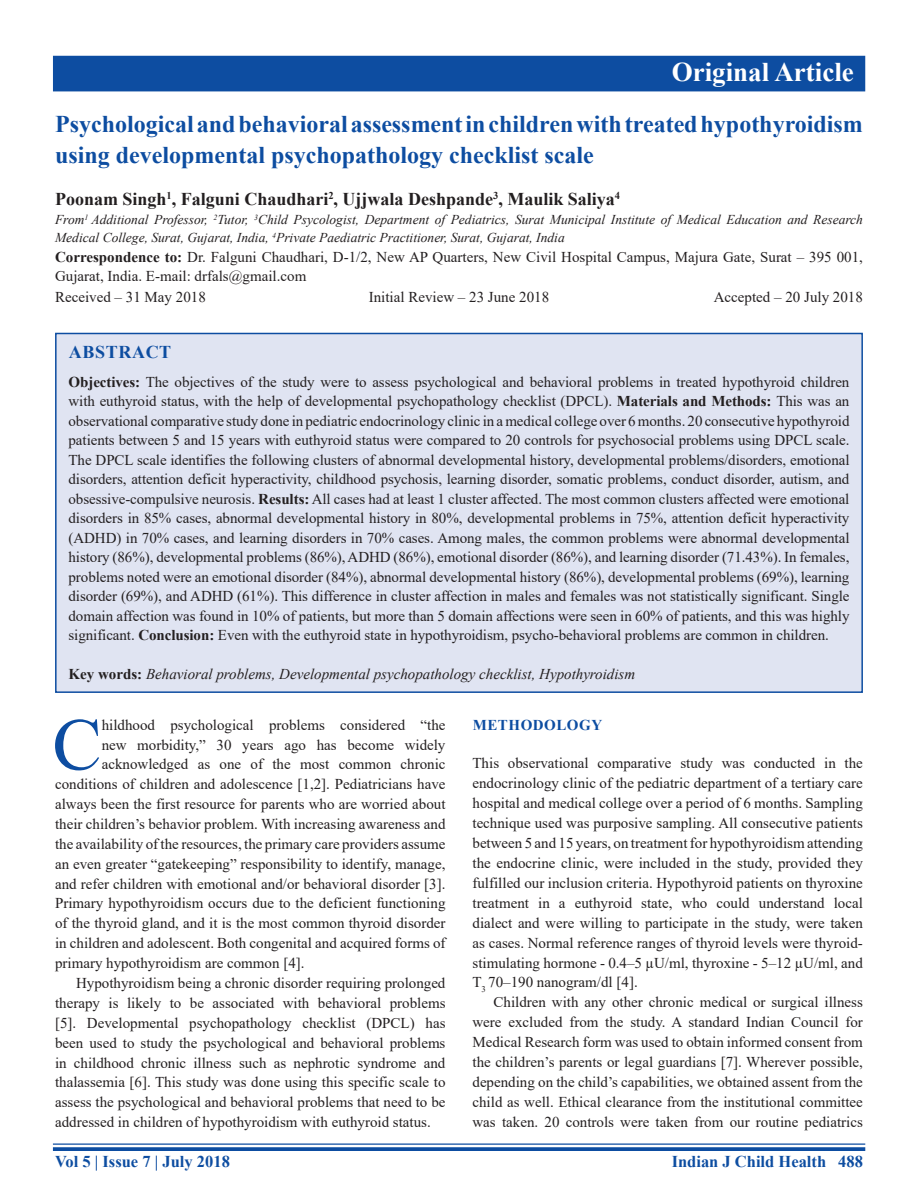
<style>
.page{position:relative;width:918px;height:1188px;background:#fff}
.page>*{position:absolute;margin:0;border:0;box-sizing:border-box;transform-origin:0 0}
.DROP_CAP_TX{font:73.95px "Times New Roman";color:#0d4da1}
.AH{font:700 27px "Times New Roman";color:#fff}
.AT{font:700 24px/31.5px "Times New Roman";color:#0d4da1}
.AU{font:700 18px "Times New Roman";color:#231f20}
.ABSH{font:700 18px "Times New Roman";letter-spacing:.035em;color:#0d4da1}
.RF{font:700 16.5px "Times New Roman";color:#0d4da1}
.ABS{font:15px/19.5px "Times New Roman";letter-spacing:-.005em;color:#231f20;text-align:justify}
.TX{font:15px/20px "Times New Roman";color:#231f20;text-align:justify}
.DROP_CAP_TX-2{font:15px "Times New Roman";color:#231f20}
.TXFL{font:15px/20px "Times New Roman";color:#231f20;text-align:justify}
.ADD{font:15px/19.5px "Times New Roman";color:#231f20}
.KWD{font:italic 15px "Times New Roman";color:#231f20}
.HIS{font:15px "Times New Roman";color:#231f20}
.t1{font:700 15px "Times New Roman";letter-spacing:.035em;color:#0d4da1}
.AFF{font:italic 13.5px/18px "Times New Roman";color:#231f20}
.s1{font-weight:700}
.s2{font-weight:700;font-style:normal}
</style>
<div class="page">
<hr style="left:53px;top:1143px;width:812px;height:2px;background:#0d4da1">
<svg style="left:53px;top:1147px;width:812px;height:4px;background:#1b57a6"></svg>
<div style="left:53px;top:56px;width:812px;height:35px;background:#0d4da1"></div>
<div style="left:56px;top:333px;width:806px;height:359px;background:#e0e4f2"></div>
<div style="left:55px;top:333px;width:808px;height:360px;border:2px solid #0d4da1"></div>
<p class="AH" style="left:672px;top:52px;width:184px">Original Article</p>
<p class="AT" style="left:55px;top:107px;width:809px">Psychological and behavioral assessment in children with treated hypothyroidism using developmental psychopathology checklist scale</p>
<p class="AU" style="left:55px;top:186px;width:567px">Poonam Singh<sup>1</sup>, Falguni Chaudhari<sup>2</sup>, Ujjwala Deshpande<sup>3</sup>, Maulik Saliya<sup>4</sup></p>
<p class="AFF" style="left:55px;top:210px;width:809px">From<sup>1</sup> Additional Professor, <sup>2</sup>Tutor, <sup>3</sup>Child Psycologist, Department of Pediatrics, Surat Municipal Institute of Medical Education and Research<br>Medical College, Surat, Gujarat, India, <sup>4</sup>Private Paediatric Practitioner, Surat, Gujarat, India</p>
<p class="ADD" style="left:55px;top:246px;width:809px"><span class="s1">Correspondence to:</span> Dr. Falguni Chaudhari, D-1/2, New AP Quarters, New Civil Hospital Campus, Majura Gate, Surat – 395 001,<br>Gujarat, India. E-mail: drfals@gmail.com</p>
<p class="HIS" style="left:55px;top:286px;width:152px">Received – 31 May 2018</p>
<p class="HIS" style="left:369px;top:286px;width:182px">Initial Review – 23 June 2018</p>
<p class="HIS" style="left:714px;top:286px;width:151px">Accepted – 20 July 2018</p>
<p class="ABSH" style="left:69px;top:339px;width:104px">ABSTRACT</p>
<p class="ABS" style="left:69px;top:372px;width:783px"><span class="s1">Objectives:</span> The objectives of the study were to assess psychological and behavioral problems in treated hypothyroid children with euthyroid status, with the help of developmental psychopathology checklist (DPCL). <span class="s1">Materials and Methods:</span> This was an observational comparative study done in pediatric endocrinology clinic in a medical college over 6months. 20 consecutive hypothyroid patients between 5 and 15 years with euthyroid status were compared to 20 controls for psychosocial problems using DPCL scale.<br>The DPCL scale identifies the following clusters of abnormal developmental history, developmental problems/disorders, emotional disorders, attention deficit hyperactivity, childhood psychosis, learning disorder, somatic problems, conduct disorder, autism, and obsessive-compulsive neurosis. <span class="s1">Results:</span> All cases had at least 1 cluster affected. The most common clusters affected were emotional disorders in 85% cases, abnormal developmental history in 80%, developmental problems in 75%, attention deficit hyperactivity (ADHD) in 70% cases, and learning disorders in 70% cases. Among males, the common problems were abnormal developmental history (86%), developmental problems (86%), ADHD (86%), emotional disorder (86%), and learning disorder (71.43%). In females, problems noted were an emotional disorder (84%), abnormal developmental history (86%), developmental problems (69%), learning disorder (69%), and ADHD (61%). This difference in cluster affection in males and females was not statistically significant. Single domain affection was found in 10% of patients, but more than 5 domain affections were seen in 60% of patients, and this was highly significant. <span class="s1">Conclusion:</span> Even with the euthyroid state in hypothyroidism, psycho-behavioral problems are common in children.</p>
<p class="KWD" style="left:69px;top:664px;width:568px"><span class="s2">Key words:</span> Behavioral problems, Developmental psychopathology checklist, Hypothyroidism</p>
<p class="DROP_CAP_TX" style="left:52px;top:692px;width:51px">C</p>
<p class="DROP_CAP_TX-2" style="left:102px;top:715px;width:345px">hildhood psychological problems considered “the</p>
<p class="DROP_CAP_TX-2" style="left:102px;top:734px;width:345px">new morbidity,” 30 years ago has become widely</p>
<p class="DROP_CAP_TX-2" style="left:102px;top:754px;width:345px">acknowledged as one of the most common chronic</p>
<p class="DROP_CAP_TX-2" style="left:55px;top:774px;width:392px">conditions of children and adolescence [1,2]. Pediatricians have</p>
<p class="DROP_CAP_TX-2" style="left:55px;top:793px;width:392px">always been the first resource for parents who are worried about</p>
<p class="DROP_CAP_TX-2" style="left:55px;top:813px;width:392px">their children’s behavior problem. With increasing awareness and</p>
<p class="DROP_CAP_TX-2" style="left:55px;top:833px;width:392px">the availability of the resources, the primary care providers assume</p>
<p class="DROP_CAP_TX-2" style="left:55px;top:853px;width:392px">an even greater “gatekeeping” responsibility to identify, manage,</p>
<p class="DROP_CAP_TX-2" style="left:55px;top:873px;width:392px">and refer children with emotional and/or behavioral disorder [3].</p>
<p class="DROP_CAP_TX-2" style="left:55px;top:893px;width:392px">Primary hypothyroidism occurs due to the deficient functioning</p>
<p class="DROP_CAP_TX-2" style="left:55px;top:913px;width:392px">of the thyroid gland, and it is the most common thyroid disorder</p>
<p class="DROP_CAP_TX-2" style="left:55px;top:933px;width:392px">in children and adolescent. Both congenital and acquired forms of</p>
<p class="DROP_CAP_TX-2" style="left:55px;top:953px;width:251px">primary hypothyroidism are common [4].</p>
<p class="TX" style="left:55px;top:973px;width:392px;text-indent:21px">Hypothyroidism being a chronic disorder requiring prolonged therapy is likely to be associated with behavioral problems [5]. Developmental psychopathology checklist (DPCL) has been used to study the psychological and behavioral problems in childhood chronic illness such as nephrotic syndrome and thalassemia [6]. This study was done using this specific scale to assess the psychological and behavioral problems that need to be addressed in children of hypothyroidism with euthyroid status.</p>
<h1 class="t1" style="left:473px;top:714px;width:131px">METHODOLOGY</h1>
<p class="TXFL" style="left:472px;top:753px;width:392px">This observational comparative study was conducted in the endocrinology clinic of the pediatric department of a tertiary care hospital and medical college over a period of 6 months. Sampling technique used was purposive sampling. All consecutive patients between 5 and 15 years, on treatment for hypothyroidism attending the endocrine clinic, were included in the study, provided they fulfilled our inclusion criteria. Hypothyroid patients on thyroxine treatment in a euthyroid state, who could understand local dialect and were willing to participate in the study, were taken as cases. Normal reference ranges of thyroid levels were thyroid&shy;stimulating hormone - 0.4–5 µU/ml, thyroxine - 5–12 µU/ml, and T<sub>3</sub> 70–190 nanogram/dl [4].</p>
<p class="TX" style="left:472px;top:992px;width:392px;text-indent:21px">Children with any other chronic medical or surgical illness were excluded from the study. A standard Indian Council for Medical Research form was used to obtain informed consent from the children’s parents or legal guardians [7]. Wherever possible, depending on the child’s capabilities, we obtained assent from the child as well. Ethical clearance from the institutional committee was taken. 20 controls were taken from our routine pediatrics</p>
<p class="RF" style="left:55px;top:1150px;width:176px">Vol 5 | Issue 7 | July 2018</p>
<p class="RF" style="left:672px;top:1150px;width:193px">Indian J Child Health 488</p>
</div>
